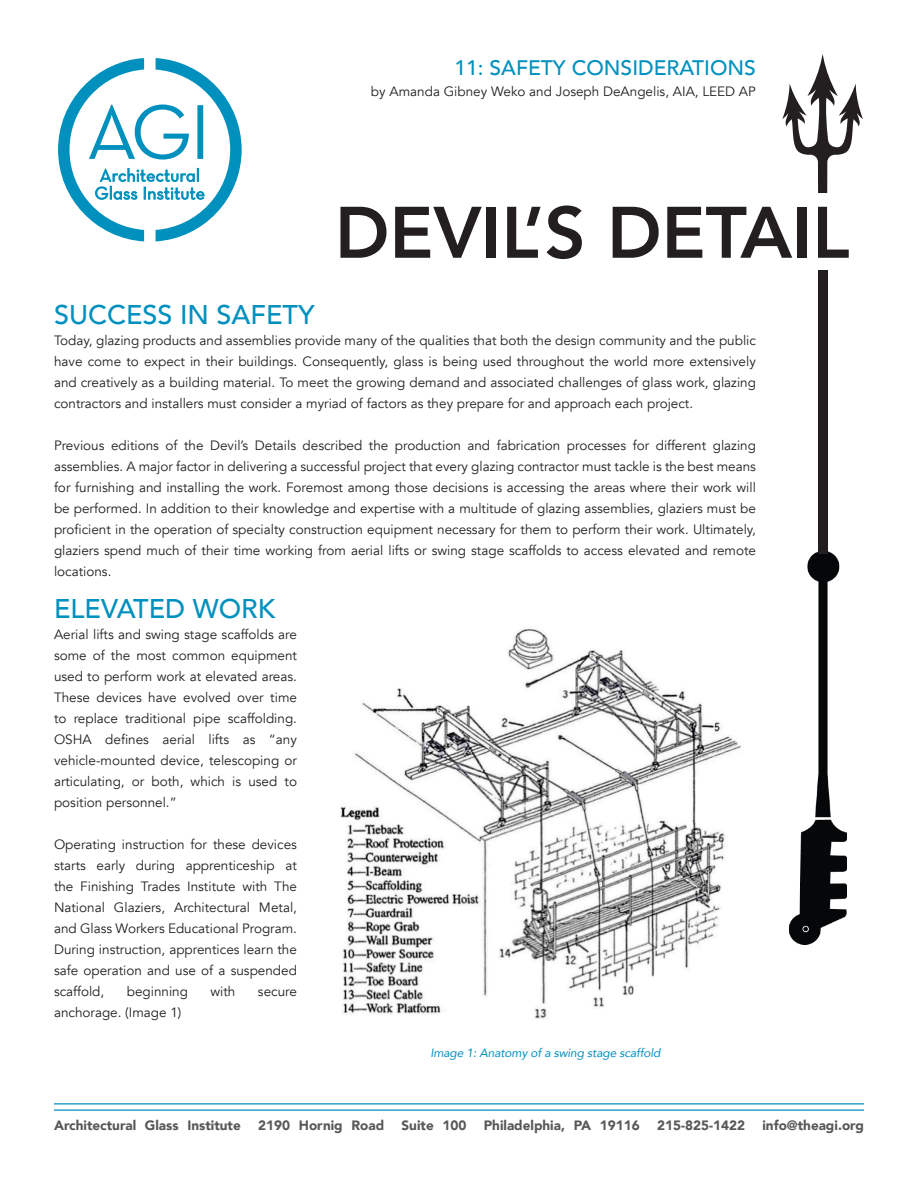
<style>
.page{position:relative;width:918px;height:1188px;background:#fff}
.page>*{position:absolute;margin:0;border:0;box-sizing:border-box;transform-origin:0 0}
.t1{font:800 72px "Avenir";color:#231f20}
.t2{font:500 27px "Avenir";color:#0090be}
.t3{font:500 21px "Avenir";color:#0090be}
.t4{font:13.5px/21px "Avenir";color:#231f20;text-align:justify}
.t5{font:900 13.5px "Avenir";color:#57585a}
.t6{font:italic 12px "Avenir";letter-spacing:-.01em;color:#0090be}
</style>
<div class="page">
<hr style="left:54px;top:1103px;width:810px;height:2px;background:#0090be">
<hr style="left:54px;top:1109px;width:810px;height:2px;background:#0090be">
<img style="left:789px;top:552px;width:57px;height:393px">
<div style="left:818px;top:270px;width:9px;height:284px;background:#231f20"></div>
<svg style="left:782px;top:54px;width:81px;height:138px"></svg>
<svg style="left:58px;top:58px;width:184px;height:184px"></svg>
<img style="left:340px;top:628px;width:401px;height:391px">
<p class="t3" style="left:455px;top:50px;width:303px">11: SAFETY CONSIDERATIONS</p>
<p class="t4" style="left:371px;top:81px;width:387px">by Amanda Gibney Weko and Joseph DeAngelis, AIA, LEED AP</p>
<h1 class="t1" style="left:335px;top:177px;width:516px">DEVIL’S DETAIL</h1>
<p class="t2" style="left:54px;top:291px;width:262px">SUCCESS IN SAFETY</p>
<p class="t4" style="left:54px;top:330px;width:704px">Today, glazing products and assemblies provide many of the qualities that both the design community and the public have come to expect in their buildings. Consequently, glass is being used throughout the world more extensively and creatively as a building material. To meet the growing demand and associated challenges of glass work, glazing contractors and installers must consider a myriad of factors as they prepare for and approach each project.</p>
<p class="t4" style="left:54px;top:435px;width:704px">Previous editions of the Devil’s Details described the production and fabrication processes for different glazing assemblies. A major factor in delivering a successful project that every glazing contractor must tackle is the best means for furnishing and installing the work. Foremost among those decisions is accessing the areas where their work will be performed. In addition to their knowledge and expertise with a multitude of glazing assemblies, glaziers must be proficient in the operation of specialty construction equipment necessary for them to perform their work. Ultimately, glaziers spend much of their time working from aerial lifts or swing stage scaffolds to access elevated and remote locations.</p>
<p class="t2" style="left:54px;top:585px;width:223px">ELEVATED WORK</p>
<p class="t4" style="left:54px;top:624px;width:245px">Aerial lifts and swing stage scaffolds are some of the most common equipment used to perform work at elevated areas.<br>These devices have evolved over time to replace traditional pipe scaffolding.<br>OSHA defines aerial lifts as “any vehicle-mounted device, telescoping or articulating, or both, which is used to position personnel.”</p>
<p class="t4" style="left:54px;top:834px;width:245px">Operating instruction for these devices starts early during apprenticeship at the Finishing Trades Institute with The National Glaziers, Architectural Metal, and Glass Workers Educational Program.<br>During instruction, apprentices learn the safe operation and use of a suspended scaffold,</p>
<p class="t4" style="left:127px;top:981px;width:63px">beginning</p>
<p class="t4" style="left:211px;top:981px;width:26px">with</p>
<p class="t4" style="left:258px;top:981px;width:41px">secure</p>
<p class="t4" style="left:54px;top:1002px;width:129px">anchorage. (Image 1)</p>
<p class="t6" style="left:430px;top:1045px;width:232px">Image 1: Anatomy of a swing stage scaffold</p>
<p class="t5" style="left:54px;top:1114px;width:188px">Architectural Glass Institute</p>
<p class="t5" style="left:258px;top:1114px;width:128px">2190 Hornig Road</p>
<p class="t5" style="left:402px;top:1114px;width:66px">Suite 100</p>
<p class="t5" style="left:484px;top:1114px;width:158px">Philadelphia, PA 19116</p>
<p class="t5" style="left:657px;top:1114px;width:89px">215-825-1422</p>
<p class="t5" style="left:762px;top:1114px;width:103px">info@theagi.org</p>
</div>
